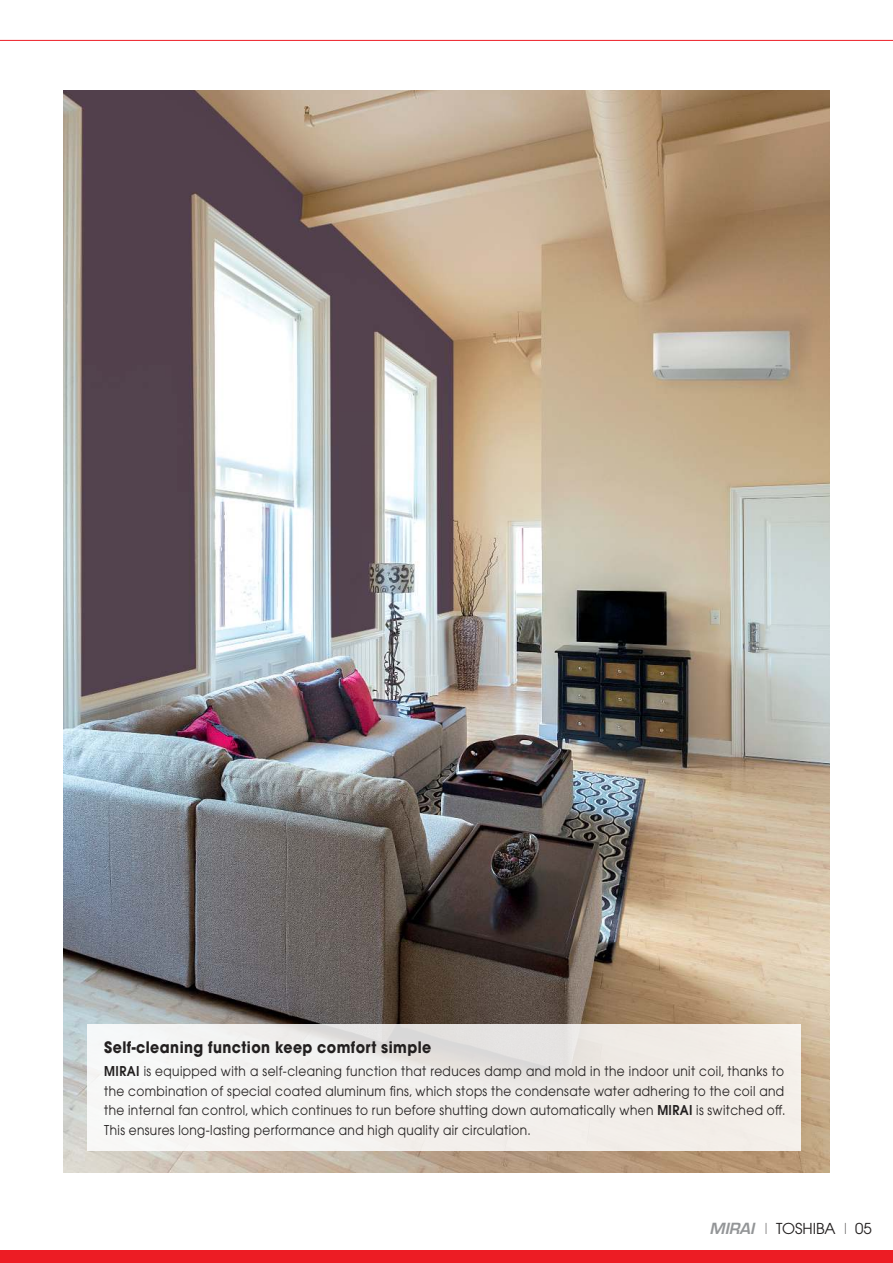
<style>
.page{position:relative;width:893px;height:1263px;background:#fff}
.page>*{position:absolute;margin:0;border:0;box-sizing:border-box;transform-origin:0 0}
.t1{font:700 15.75px "Avant Garde";letter-spacing:.03em;color:#221f1f;scale:.9 1}
.t2{font:15px "Avant Garde";color:#221f1f}
.t3{font:13.5px/19.5px "Avant Garde";letter-spacing:.03em;color:#221f1f;text-align:justify;scale:.9 1}
.s1{font-weight:600}
.s2{font-family:"Eurostile";font-weight:600;font-style:italic;color:#939597}
.s3{font-weight:200}
</style>
<div class="page">
<img style="left:64px;top:90px;width:765px;height:1082px">
<hr style="left:0;top:40px;width:893px;height:1px;background:#ed1c24">
<div style="left:0;top:1250px;width:893px;height:13px;background:#ed1c24"></div>
<svg style="left:87px;top:1024px;width:713px;height:127px;fill:#f2efeb"></svg>
<p class="t1" style="left:104px;top:1041px;width:365px">Self-cleaning function keep comfort simple</p>
<p class="t3" style="left:104px;top:1063px;width:758px"><span class="s1">MIRAI</span> is equipped with a self-cleaning function that reduces damp and mold in the indoor unit coil, thanks to the combination of special coated aluminum fins, which stops the condensate water adhering to the coil and the internal fan control, which continues to run before shutting down automatically when <span class="s1">MIRAI</span> is switched off.<br>This ensures long-lasting performance and high quality air circulation.</p>
<p class="t2" style="left:710px;top:1222px;width:164px"><span class="s2">MIRAI</span> <span class="s3">I</span> TOSHIBA <span class="s3">I</span> 05</p>
</div>
